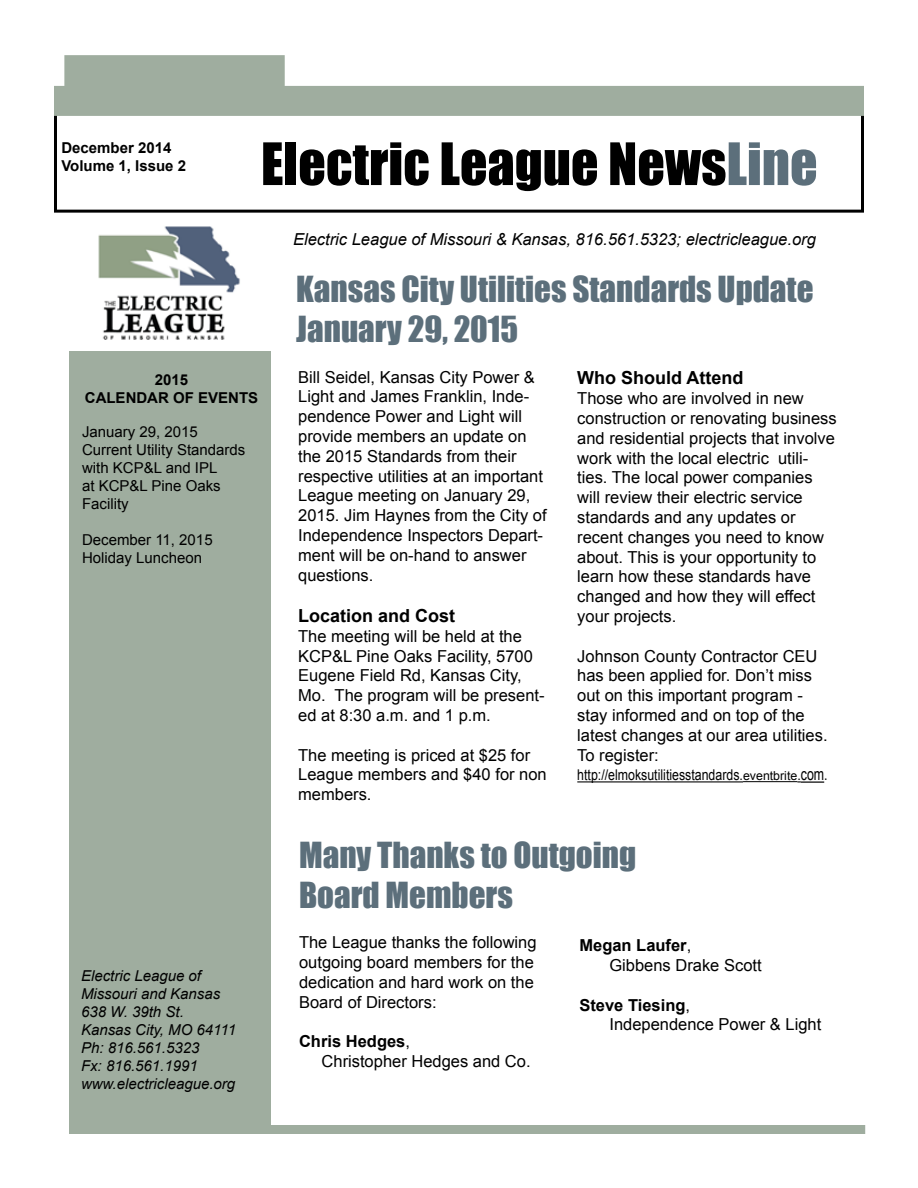
<style>
.page{position:relative;width:918px;height:1188px;background:#fff}
.page>*{position:absolute;margin:0;border:0;box-sizing:border-box;transform-origin:0 0}
.t1{font:54px "Impact";color:#000}
.t2{font:33px/39.6px "Impact";color:#5c6f7b}
.t3{font:700 18px "Arial";color:#000}
.t4{font:16.5px/19.8px "Arial";color:#000}
.t5{font:italic 16.5px "Arial";color:#000}
.t6{font:italic 15px/18px "Arial";color:#000}
.t7{font:15px/18px "Arial";color:#000}
.t8{font:700 15px/18px "Arial";color:#000}
.t9{font:14.85px "Arial";color:#000;scale:.83 1}
.s1{color:#5c6f7b}
.s2{font-size:12.3px}
.s3{font-size:16.5px}
.s4{font-weight:700}
</style>
<div class="page">
<img style="left:98px;top:226px;width:142px;height:114px">
<div style="left:54px;top:111px;width:810px;height:102px;border:3px solid #000"></div>
<div style="left:54px;top:86px;width:810px;height:30px;background:#9fad9f"></div>
<div style="left:64px;top:55px;width:221px;height:36px;background:#9fad9f"></div>
<div style="left:69px;top:351px;width:202px;height:783px;background:#9fad9f"></div>
<hr style="left:577px;top:781px;width:166px;height:1px;background:#000">
<hr style="left:743px;top:781px;width:54px;height:1px;background:#000">
<hr style="left:801px;top:781px;width:23px;height:2px;background:#000">
<div style="left:270px;top:1125px;width:595px;height:9px;background:#9fad9f"></div>
<p class="t8" style="left:61px;top:140px;width:126px">December 2014<br>Volume 1, Issue 2</p>
<h1 class="t1" style="left:261px;top:122px;width:558px">Electric League News<span class="s1">Line</span></h1>
<p class="t8" style="left:85px;top:371px;width:175px;text-align:center">2015<br>CALENDAR OF EVENTS</p>
<p class="t7" style="left:82px;top:423px;width:165px">January 29, 2015<br>Current Utility Standards with KCP&amp;L and IPL<br>at KCP&amp;L Pine Oaks<br>Facility</p>
<p class="t7" style="left:82px;top:531px;width:132px">December 11, 2015<br>Holiday Luncheon</p>
<p class="t6" style="left:81px;top:967px;width:157px">Electric League of<br>Missouri and Kansas<br>638 W. 39th St.<br>Kansas City, MO 64111<br>Ph: 816.561.5323<br>Fx: 816.561.1991 www.electricleague.org</p>
<p class="t5" style="left:293px;top:229px;width:524px">Electric League of Missouri &amp; Kansas, 816.561.5323; electricleague.org</p>
<h2 class="t2" style="left:296px;top:268px;width:519px">Kansas City Utilities Standards Update<br>January 29, 2015</h2>
<p class="t4" style="left:298px;top:367px;width:250px">Bill Seidel, Kansas City Power &amp;<br>Light and James Franklin, Inde&shy;pendence Power and Light will provide members an update on the 2015 Standards from their respective utilities at an important<br>League meeting on January 29,<br>2015. Jim Haynes from the City of<br>Independence Inspectors Depart&shy;ment will be on-hand to answer questions.</p>
<p class="t3" style="left:298px;top:604px;width:159px">Location and Cost</p>
<p class="t4" style="left:298px;top:626px;width:248px">The meeting will be held at the<br>KCP&amp;L Pine Oaks Facility, 5700<br>Eugene Field Rd, Kansas City,<br>Mo. The program will be present&shy;ed at 8:30 a.m. and 1 p.m.</p>
<p class="t4" style="left:298px;top:745px;width:250px">The meeting is priced at $25 for<br>League members and $40 for non members.</p>
<p class="t3" style="left:577px;top:366px;width:168px">Who Should Attend</p>
<p class="t4" style="left:577px;top:389px;width:261px">Those who are involved in new construction or renovating business and residential projects that involve work with the local electric utili&shy;ties. The local power companies will review their electric service standards and any updates or recent changes you need to know about. This is your opportunity to learn how these standards have changed and how they will effect your projects.</p>
<p class="t4" style="left:577px;top:646px;width:252px">Johnson County Contractor CEU has been applied for. Don’t miss out on this important program - stay informed and on top of the latest changes at our area utilities.<br>To register:</p>
<p class="t9" style="left:577px;top:765px;width:303px">http://elmoksutilitiesstandards.<span class="s2">eventbrite</span>.<span class="s3">com.</span></p>
<h2 class="t2" style="left:299px;top:835px;width:339px">Many Thanks to Outgoing<br>Board Members</h2>
<p class="t4" style="left:299px;top:933px;width:239px">The League thanks the following outgoing board members for the dedication and hard work on the<br>Board of Directors:</p>
<p class="t4" style="left:322px;top:1032px;width:211px;text-indent:-23px"><span class="s4">Chris Hedges</span>,<br>Christopher Hedges and Co.</p>
<p class="t4" style="left:609px;top:936px;width:154px;text-indent:-30px"><span class="s4">Megan Laufer</span>,<br>Gibbens Drake Scott</p>
<p class="t4" style="left:609px;top:995px;width:213px;text-indent:-30px"><span class="s4">Steve Tiesing</span>,<br>Independence Power &amp; Light</p>
</div>
